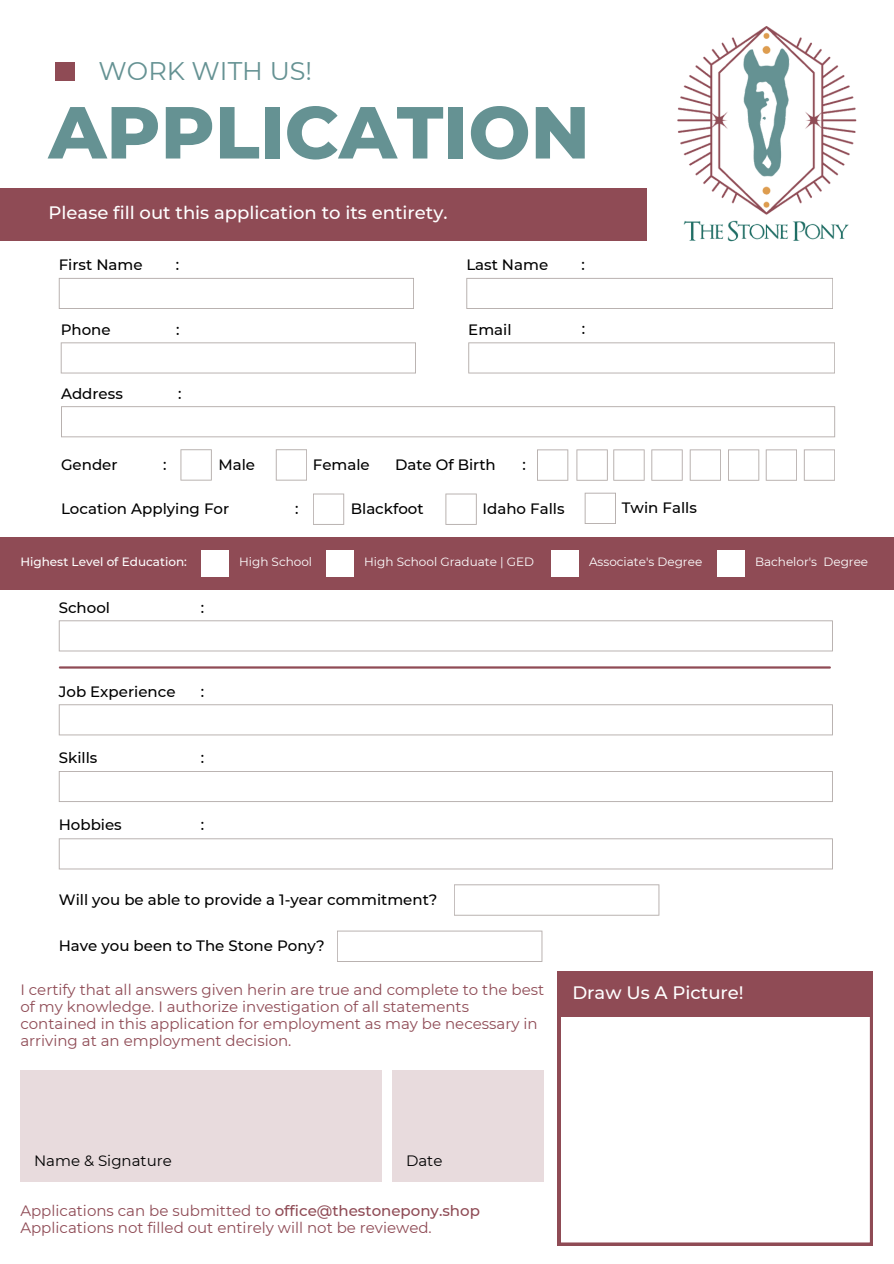
<style>
.page{position:relative;width:894px;height:1264px;background:#fff}
.page>*{position:absolute;margin:0;border:0;box-sizing:border-box;transform-origin:0 0}
.t1{font:800 73.5px "Montserrat";color:#659293}
.t2{font:25.5px "Montserrat";color:#659293}
.t3{font:500 18px "Montserrat";color:#fff}
.t4{font:15px/16.8px "Montserrat";color:#8f4b55}
.t5{font:500 15px "Montserrat";color:#000}
.t6{font:15px "Montserrat";color:#000}
.t7{font:12px "Montserrat";color:#fff}
.t8{font:500 12px "Montserrat";color:#fff}
.s1{font-weight:500}
</style>
<div class="page">
<div style="left:0;top:188px;width:646px;height:53px;background:#8f4b55"></div>
<div style="left:56px;top:62px;width:19px;height:19px;background:#8f4b55"></div>
<hr style="left:60px;top:666px;width:769px;height:2px;background:#8f4b55">
<img style="left:677px;top:26px;width:179px;height:215px">
<svg style="left:59px;top:620px;width:773px;height:31px"></svg>
<svg style="left:59px;top:704px;width:773px;height:31px"></svg>
<svg style="left:59px;top:771px;width:773px;height:31px"></svg>
<svg style="left:59px;top:838px;width:773px;height:31px"></svg>
<div style="left:0;top:537px;width:893px;height:53px;background:#8f4b55"></div>
<div style="left:201px;top:550px;width:28px;height:26px;background:#fff"></div>
<div style="left:326px;top:550px;width:28px;height:26px;background:#fff"></div>
<div style="left:551px;top:550px;width:28px;height:26px;background:#fff"></div>
<div style="left:717px;top:550px;width:27px;height:26px;background:#fff"></div>
<div style="left:20px;top:1070px;width:362px;height:111px;background:#e8dbdd"></div>
<div style="left:392px;top:1070px;width:152px;height:111px;background:#e8dbdd"></div>
<svg style="left:557px;top:971px;width:315px;height:274px"></svg>
<div style="left:559px;top:973px;width:311px;height:43px;background:#8f4b55"></div>
<svg style="left:61px;top:406px;width:773px;height:31px"></svg>
<svg style="left:59px;top:278px;width:355px;height:31px"></svg>
<svg style="left:466px;top:278px;width:367px;height:31px"></svg>
<svg style="left:61px;top:342px;width:355px;height:31px"></svg>
<svg style="left:468px;top:342px;width:366px;height:31px"></svg>
<svg style="left:313px;top:493px;width:31px;height:32px"></svg>
<svg style="left:445px;top:493px;width:31px;height:32px"></svg>
<svg style="left:584px;top:492px;width:31px;height:32px"></svg>
<svg style="left:180px;top:449px;width:32px;height:31px"></svg>
<svg style="left:276px;top:449px;width:31px;height:31px"></svg>
<svg style="left:537px;top:449px;width:31px;height:31px"></svg>
<svg style="left:576px;top:449px;width:31px;height:31px"></svg>
<svg style="left:613px;top:449px;width:31px;height:31px"></svg>
<svg style="left:651px;top:449px;width:31px;height:31px"></svg>
<svg style="left:689px;top:449px;width:31px;height:31px"></svg>
<svg style="left:728px;top:449px;width:31px;height:31px"></svg>
<svg style="left:765px;top:449px;width:31px;height:31px"></svg>
<svg style="left:803px;top:449px;width:31px;height:31px"></svg>
<svg style="left:454px;top:884px;width:205px;height:31px"></svg>
<svg style="left:337px;top:930px;width:205px;height:31px"></svg>
<p class="t2" style="left:99px;top:55px;width:215px">WORK WITH US!</p>
<h4 class="t1" style="left:49px;top:87px;width:542px">APPLICATION</h4>
<h4 class="t3" style="left:49px;top:202px;width:400px">Please fill out this application to its entirety.</h4>
<h4 class="t5" style="left:59px;top:256px;width:85px">First Name</h4>
<h4 class="t5" style="left:176px;top:256px;width:5px">:</h4>
<p class="t5" style="left:466px;top:256px;width:83px">Last Name</p>
<h4 class="t5" style="left:581px;top:255px;width:5px">:</h4>
<h4 class="t5" style="left:61px;top:320px;width:51px">Phone</h4>
<p class="t5" style="left:176px;top:320px;width:5px">:</p>
<h6 class="t5" style="left:468px;top:320px;width:45px">Email</h6>
<p class="t5" style="left:581px;top:319px;width:5px">:</p>
<h4 class="t5" style="left:61px;top:384px;width:63px">Address</h4>
<p class="t5" style="left:178px;top:384px;width:5px">:</p>
<p class="t5" style="left:61px;top:455px;width:58px">Gender</p>
<p class="t5" style="left:163px;top:455px;width:5px">:</p>
<h4 class="t5" style="left:218px;top:455px;width:38px">Male</h4>
<p class="t5" style="left:313px;top:455px;width:58px">Female</p>
<h4 class="t5" style="left:395px;top:455px;width:102px">Date Of Birth</h4>
<h4 class="t5" style="left:522px;top:455px;width:5px">:</h4>
<p class="t5" style="left:61px;top:499px;width:170px">Location Applying For</p>
<h4 class="t5" style="left:295px;top:499px;width:5px">:</h4>
<p class="t5" style="left:350px;top:499px;width:74px">Blackfoot</p>
<p class="t5" style="left:482px;top:499px;width:83px">Idaho Falls</p>
<h4 class="t5" style="left:621px;top:498px;width:77px">Twin Falls</h4>
<p class="t8" style="left:20px;top:554px;width:168px">Highest Level of Education:</p>
<p class="t7" style="left:239px;top:554px;width:75px">High School</p>
<h4 class="t7" style="left:364px;top:554px;width:171px">High School Graduate | GED</h4>
<h4 class="t7" style="left:589px;top:554px;width:115px">Associate's Degree</h4>
<p class="t7" style="left:754px;top:554px;width:115px">Bachelor's Degree</p>
<h1 class="t5" style="left:59px;top:598px;width:53px">School</h1>
<h3 class="t5" style="left:201px;top:598px;width:5px">:</h3>
<p class="t5" style="left:59px;top:682px;width:118px">Job Experience</p>
<h4 class="t5" style="left:201px;top:682px;width:5px">:</h4>
<p class="t5" style="left:59px;top:749px;width:40px">Skills</p>
<p class="t5" style="left:201px;top:749px;width:5px">:</p>
<h4 class="t5" style="left:59px;top:815px;width:65px">Hobbies</h4>
<h4 class="t5" style="left:201px;top:815px;width:5px">:</h4>
<h5 class="t5" style="left:59px;top:890px;width:380px">Will you be able to provide a 1-year commitment?</h5>
<h3 class="t5" style="left:59px;top:936px;width:267px">Have you been to The Stone Pony?</h3>
<h5 class="t4" style="left:20px;top:981px;width:525px">I certify that all answers given herin are true and complete to the best of my knowledge. I authorize investigation of all statements contained in this application for employment as may be necessary in arriving at an employment decision.</h5>
<h4 class="t3" style="left:572px;top:981px;width:173px">Draw Us A Picture!</h4>
<h4 class="t6" style="left:34px;top:1151px;width:139px">Name &amp; Signature</h4>
<h5 class="t6" style="left:406px;top:1151px;width:38px">Date</h5>
<h5 class="t4" style="left:20px;top:1202px;width:461px">Applications can be submitted to <span class="s1">office@thestonepony.shop<br></span>Applications not filled out entirely will not be reviewed.</h5>
</div>
